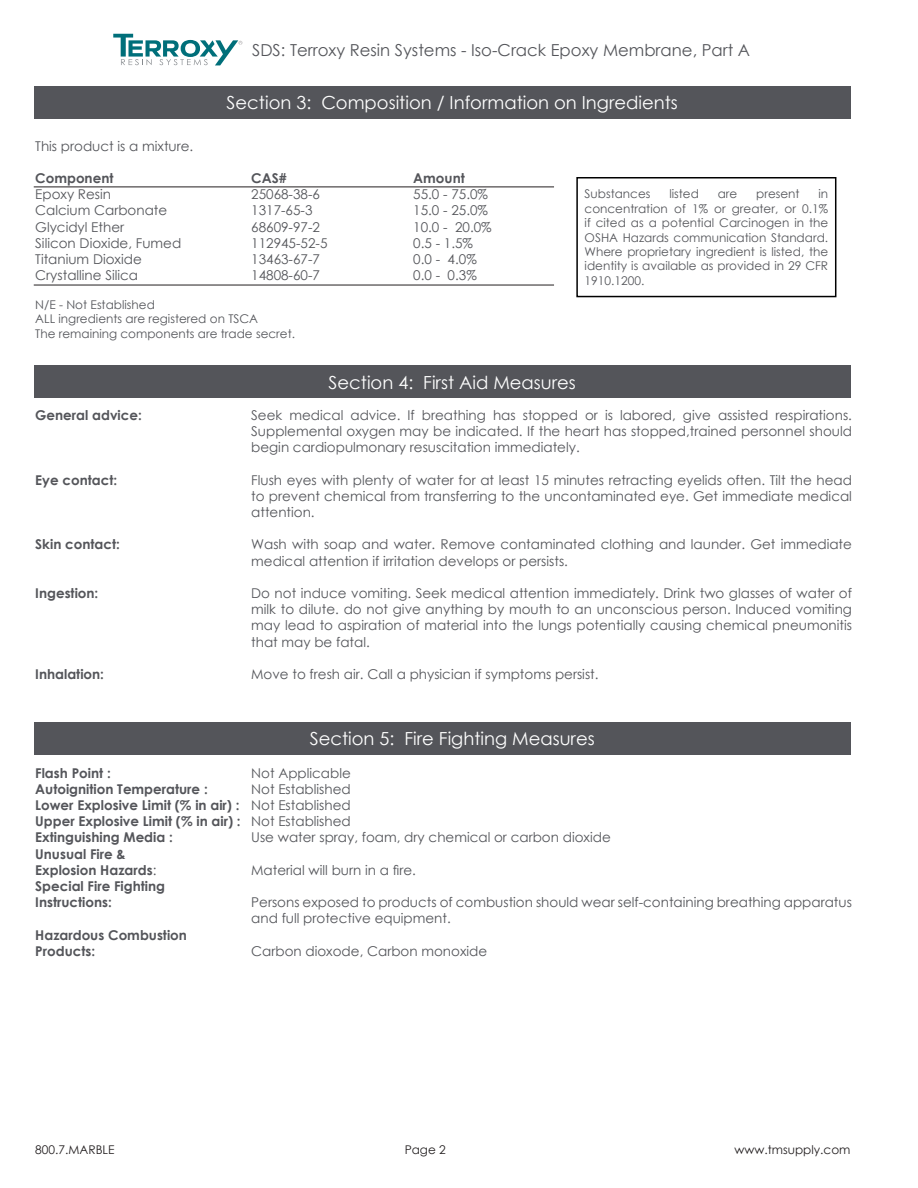
<style>
.page{position:relative;width:918px;height:1188px;background:#fff}
.page>*{position:absolute;margin:0;border:0;box-sizing:border-box;transform-origin:0 0}
.t1{font:18px "Century Gothic";color:#fff}
.t2{font:16.5px "Century Gothic";color:#54555a}
.t3{font:13.5px/16.2px "Century Gothic";color:#54555a;text-align:justify}
.t4{font:700 13.5px "Century Gothic";color:#54555a}
.t5{font:12px/14.4px "Century Gothic";color:#54555a;text-align:justify}
.t6{font:12px "Century Gothic";color:#231f20}
.s1{font-weight:400}
</style>
<div class="page">
<svg style="left:113px;top:34px;width:129px;height:31px"></svg>
<div style="left:34px;top:86px;width:816px;height:33px;background:#54555a"></div>
<div style="left:34px;top:366px;width:816px;height:32px;background:#54555a"></div>
<div style="left:34px;top:722px;width:816px;height:32px;background:#54555a"></div>
<hr style="left:34px;top:187px;width:520px;height:1px;background:#231f20">
<hr style="left:34px;top:285px;width:520px;height:1px;background:#231f20">
<div style="left:576px;top:177px;width:260px;height:120px;border:2px solid #000"></div>
<p class="t2" style="left:252px;top:39px;width:500px">SDS: Terroxy Resin Systems - Iso-Crack Epoxy Membrane, Part A</p>
<p class="t1" style="left:227px;top:90px;width:453px">Section 3: Composition / Information on Ingredients</p>
<p class="t3" style="left:35px;top:137px;width:160px">This product is a mixture.</p>
<p class="t4" style="left:35px;top:168px;width:80px">Component</p>
<p class="t4" style="left:251px;top:168px;width:37px">CAS#</p>
<p class="t4" style="left:413px;top:168px;width:53px">Amount</p>
<p class="t3" style="left:35px;top:186px;width:77px">Epoxy Resin</p>
<p class="t3" style="left:251px;top:186px;width:70px">25068-38-6</p>
<p class="t3" style="left:413px;top:186px;width:76px">55.0 - 75.0%</p>
<p class="t3" style="left:35px;top:202px;width:134px">Calcium Carbonate</p>
<p class="t3" style="left:251px;top:202px;width:63px">1317-65-3</p>
<p class="t3" style="left:413px;top:202px;width:76px">15.0 - 25.0%</p>
<p class="t3" style="left:35px;top:218px;width:90px">Glycidyl Ether</p>
<p class="t3" style="left:251px;top:218px;width:70px">68609-97-2</p>
<p class="t3" style="left:413px;top:218px;width:80px">10.0 - 20.0%</p>
<p class="t3" style="left:35px;top:235px;width:148px">Silicon Dioxide, Fumed</p>
<p class="t3" style="left:251px;top:235px;width:78px">112945-52-5</p>
<p class="t3" style="left:413px;top:235px;width:61px">0.5 - 1.5%</p>
<p class="t3" style="left:35px;top:251px;width:108px">Titanium Dioxide</p>
<p class="t3" style="left:251px;top:251px;width:70px">13463-67-7</p>
<p class="t3" style="left:413px;top:251px;width:65px">0.0 - 4.0%</p>
<p class="t3" style="left:35px;top:267px;width:104px">Crystalline Silica</p>
<p class="t3" style="left:251px;top:267px;width:70px">14808-60-7</p>
<p class="t3" style="left:413px;top:267px;width:65px">0.0 - 0.3%</p>
<p class="t5" style="left:35px;top:297px;width:121px">N/E - Not Established</p>
<p class="t5" style="left:35px;top:312px;width:224px">ALL ingredients are registered on TSCA</p>
<p class="t5" style="left:35px;top:326px;width:261px">The remaining components are trade secret.</p>
<p class="t5" style="left:585px;top:187px;width:67px">Substances</p>
<p class="t5" style="left:669px;top:187px;width:31px">listed</p>
<p class="t5" style="left:718px;top:187px;width:21px">are</p>
<p class="t5" style="left:756px;top:187px;width:45px">present</p>
<p class="t5" style="left:585px;top:187px;width:245px;text-indent:234px">in concentration of 1% or greater, or 0.1% if cited as a potential Carcinogen in the OSHA Hazards communication Standard.<br>Where proprietary ingredient is listed, the identity is available as provided in 29 CFR 1910.1200.</p>
<p class="t1" style="left:329px;top:369px;width:249px">Section 4: First Aid Measures</p>
<p class="t4" style="left:35px;top:405px;width:108px">General advice:</p>
<p class="t3" style="left:251px;top:407px;width:602px">Seek medical advice. If breathing has stopped or is labored, give assisted respirations.<br>Supplemental oxygen may be indicated. If the heart has stopped,trained personnel should begin cardiopulmonary resuscitation immediately.</p>
<p class="t4" style="left:35px;top:469px;width:84px">Eye contact:</p>
<p class="t3" style="left:251px;top:471px;width:602px">Flush eyes with plenty of water for at least 15 minutes retracting eyelids often. Tilt the head to prevent chemical from transferring to the uncontaminated eye. Get immediate medical attention.</p>
<p class="t4" style="left:35px;top:534px;width:86px">Skin contact:</p>
<p class="t3" style="left:251px;top:536px;width:602px">Wash with soap and water. Remove contaminated clothing and launder. Get immediate medical attention if irritation develops or persists.</p>
<p class="t4" style="left:35px;top:583px;width:65px">Ingestion:</p>
<p class="t3" style="left:251px;top:585px;width:602px">Do not induce vomiting. Seek medical attention immediately. Drink two glasses of water of milk to dilute. do not give anything by mouth to an unconscious person. Induced vomiting may lead to aspiration of material into the lungs potentially causing chemical pneumonitis that may be fatal.</p>
<p class="t4" style="left:35px;top:664px;width:70px">Inhalation:</p>
<p class="t3" style="left:251px;top:666px;width:349px">Move to fresh air. Call a physician if symptoms persist.</p>
<p class="t1" style="left:310px;top:726px;width:286px">Section 5: Fire Fighting Measures</p>
<p class="t4" style="left:35px;top:762px;width:77px">Flash Point :</p>
<p class="t3" style="left:251px;top:764px;width:101px">Not Applicable</p>
<p class="t4" style="left:35px;top:779px;width:174px">Autoignition Temperature :</p>
<p class="t3" style="left:251px;top:781px;width:101px">Not Established</p>
<p class="t4" style="left:35px;top:795px;width:317px">Lower Explosive Limit (% in air) : <span class="s1">Not Established</span></p>
<p class="t4" style="left:35px;top:811px;width:317px">Upper Explosive Limit (% in air) : <span class="s1">Not Established</span></p>
<p class="t4" style="left:35px;top:827px;width:139px">Extinguishing Media :</p>
<p class="t3" style="left:251px;top:829px;width:361px">Use water spray, foam, dry chemical or carbon dioxide</p>
<p class="t4" style="left:35px;top:843px;width:92px">Unusual Fire &amp;</p>
<p class="t4" style="left:35px;top:860px;width:123px">Explosion Hazards<span class="s1">:</span></p>
<p class="t3" style="left:251px;top:862px;width:166px">Material will burn in a fire.</p>
<p class="t4" style="left:35px;top:876px;width:131px">Special Fire Fighting</p>
<p class="t4" style="left:35px;top:892px;width:78px">Instructions:</p>
<p class="t3" style="left:251px;top:894px;width:602px">Persons exposed to products of combustion should wear self-containing breathing apparatus and full protective equipment.</p>
<p class="t4" style="left:35px;top:924px;width:153px">Hazardous Combustion</p>
<p class="t4" style="left:35px;top:941px;width:61px">Products:</p>
<p class="t3" style="left:251px;top:943px;width:237px">Carbon dioxode, Carbon monoxide</p>
<p class="t6" style="left:35px;top:1142px;width:81px">800.7.MARBLE</p>
<p class="t6" style="left:405px;top:1142px;width:43px">Page 2</p>
<p class="t6" style="left:735px;top:1142px;width:117px">www.tmsupply.com</p>
</div>
